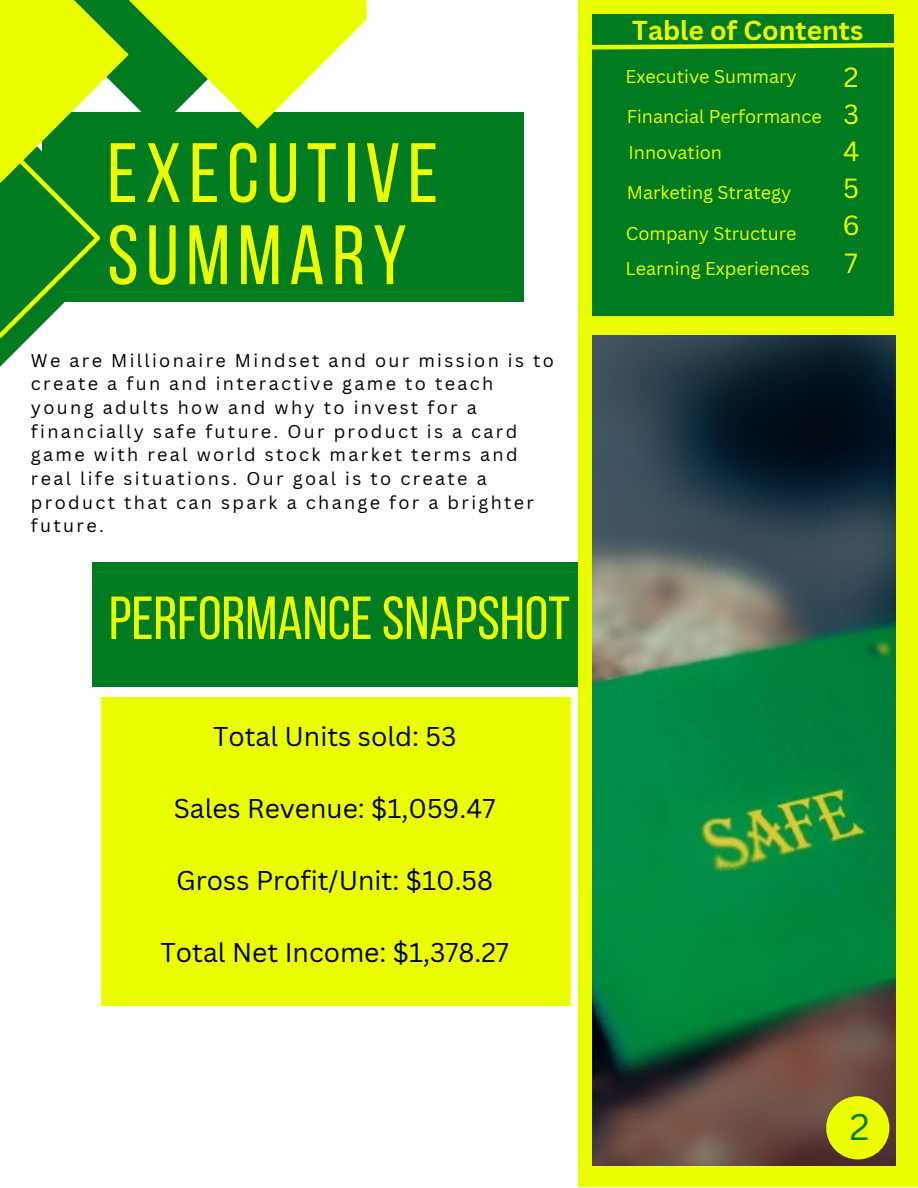
<style>
.page{position:relative;width:918px;height:1188px;background:#fff}
.page>*{position:absolute;margin:0;border:0;box-sizing:border-box;transform-origin:0 0}
.t1{font:84px/82.2px "Bebas Neue";letter-spacing:.09em;color:#ebff00}
.t2{font:60.6px "Bebas Neue";color:#ebff00}
.t3{font:36px "Canva Sans";color:#007b1f}
.t4{font:27px/37.2px "Canva Sans";color:#ebff00;text-align:justify}
.t5{font:700 26.55px "Canva Sans";color:#ebff00}
.t6{font:26.4px "Canva Sans";color:#000}
.t7{font:18px/23.7px "Canva Sans";letter-spacing:.13em;color:#000}
.t8{font:18px/35.7px "Canva Sans";color:#ebff00}
</style>
<div class="page">
<div style="left:43px;top:112px;width:481px;height:189px;background:#007b1f"></div>
<div style="left:92px;top:562px;width:559px;height:124px;background:#007b1f"></div>
<div style="left:578px;top:335px;width:340px;height:852px;background:#ebff00"></div>
<img style="left:593px;top:335px;width:302px;height:831px">
<svg style="left:0;top:338px;width:29px;height:29px"></svg>
<svg style="left:0;top:0;width:367px;height:338px"></svg>
<svg style="left:0;top:0;width:326px;height:183px"></svg>
<div style="left:578px;top:0;width:340px;height:335px;background:#ebff00"></div>
<div style="left:593px;top:14px;width:301px;height:302px;background:#007b1f"></div>
<svg style="left:577px;top:41px;width:317px;height:11px"></svg>
<div style="left:101px;top:697px;width:469px;height:309px;background:#ebff00"></div>
<div style="left:826px;top:1096px;width:63px;height:63px;background:#ebff00;border-radius:50%"></div>
<h1 class="t1" style="left:107px;top:140px;width:332px">EXECUTIVE<br>SUMMARY</h1>
<p class="t7" style="left:31px;top:348px;width:525px">We are Millionaire Mindset and our mission is to create a fun and interactive game to teach young adults how and why to invest for a financially safe future. Our product is a card game with real world stock market terms and real life situations. Our goal is to create a product that can spark a change for a brighter future.</p>
<h2 class="t2" style="left:109px;top:594px;width:463px">PERFORMANCE SNAPSHOT</h2>
<h3 class="t6" style="left:213px;top:717px;width:245px">Total Units sold: 53</h3>
<h3 class="t6" style="left:174px;top:789px;width:323px">Sales Revenue: $1,059.47</h3>
<h3 class="t6" style="left:176px;top:861px;width:318px">Gross Profit/Unit: $10.58</h3>
<h3 class="t6" style="left:161px;top:933px;width:350px">Total Net Income: $1,378.27</h3>
<h3 class="t5" style="left:632px;top:12px;width:232px">Table of Contents</h3>
<p class="t8" style="left:626px;top:58px;width:173px">Executive Summary</p>
<p class="t8" style="left:627px;top:98px;width:196px">Financial Performance</p>
<p class="t8" style="left:629px;top:134px;width:95px">Innovation</p>
<p class="t8" style="left:627px;top:174px;width:166px">Marketing Strategy</p>
<p class="t8" style="left:626px;top:215px;width:186px">Company Structure<br>Learning Experiences</p>
<h3 class="t4" style="left:842px;top:58px;width:19px">2<br>3<br>4<br>5<br>6<br>7</h3>
<h3 class="t3" style="left:850px;top:1102px;width:21px">2</h3>
</div>
